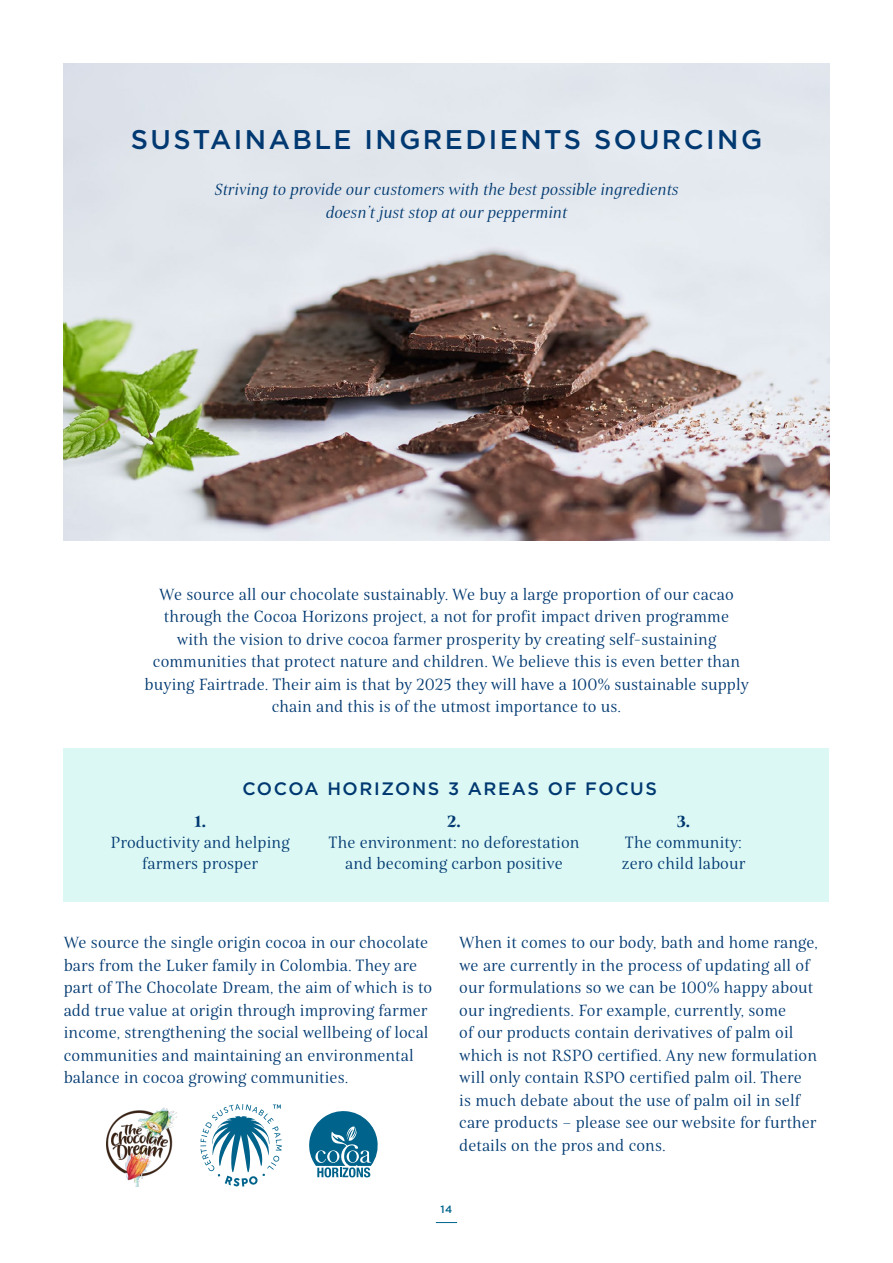
<style>
.page{position:relative;width:893px;height:1263px;background:#fff}
.page>*{position:absolute;margin:0;border:0;box-sizing:border-box;transform-origin:0 0}
.t1{font:500 27px "Gotham";letter-spacing:.09em;color:#003971}
.t2{font:500 18px "Gotham";letter-spacing:.09em;color:#003971}
.t3{font:16.5px/22.5px "Belda Nor Boo";letter-spacing:.005em;color:#003971;text-align:center}
.t4{font:16.5px/22.5px "Belda Nor Boo It";letter-spacing:.005em;color:#003971;text-align:center}
.t5{font:16.5px "Belda Nor Bla";color:#003971}
.t6{font:500 10.5px "Gotham";color:#00638b}
</style>
<div class="page">
<img style="left:64px;top:64px;width:765px;height:476px">
<div style="left:64px;top:748px;width:765px;height:153px;background:#dcf8f4"></div>
<img style="left:106px;top:1107px;width:71px;height:80px">
<svg style="left:309px;top:1111px;width:69px;height:66px"></svg>
<svg style="left:200px;top:1104px;width:82px;height:82px"></svg>
<svg style="left:436px;top:1222px;width:21px;height:1px"></svg>
<h1 class="t1" style="left:131px;top:122px;width:633px">SUSTAINABLE INGREDIENTS SOURCING</h1>
<p class="t4" style="left:214px;top:178px;width:466px">Striving to provide our customers with the best possible ingredients doesn’t just stop at our peppermint</p>
<p class="t3" style="left:145px;top:583px;width:606px">We source all our chocolate sustainably. We buy a large proportion of our cacao through the Cocoa Horizons project, a not for profit impact driven programme<br>with the vision to drive cocoa farmer prosperity by creating self-sustaining communities that protect nature and children. We believe this is even better than buying Fairtrade. Their aim is that by 2025 they will have a 100% sustainable supply chain and this is of the utmost importance to us.</p>
<p class="t2" style="left:242px;top:777px;width:416px">COCOA HORIZONS 3 AREAS OF FOCUS</p>
<p class="t5" style="left:194px;top:811px;width:13px">1.</p>
<p class="t3" style="left:111px;top:832px;width:180px;line-height:21px">Productivity and helping farmers prosper</p>
<p class="t5" style="left:447px;top:811px;width:15px">2.</p>
<p class="t3" style="left:329px;top:832px;width:252px;line-height:21px">The environment: no deforestation and becoming carbon positive</p>
<p class="t5" style="left:677px;top:811px;width:15px">3.</p>
<p class="t3" style="left:622px;top:832px;width:125px;line-height:21px;text-align:left">The community: zero child labour</p>
<p class="t3" style="left:64px;top:931px;width:370px;text-align:left">We source the single origin cocoa in our chocolate bars from the Luker family in Colombia. They are part of The Chocolate Dream, the aim of which is to add true value at origin through improving farmer income, strengthening the social wellbeing of local communities and maintaining an environmental balance in cocoa growing communities.</p>
<p class="t3" style="left:459px;top:931px;width:360px;text-align:left">When it comes to our body, bath and home range, we are currently in the process of updating all of our formulations so we can be 100% happy about our ingredients. For example, currently, some<br>of our products contain derivatives of palm oil which is not RSPO certified. Any new formulation will only contain RSPO certified palm oil. There is much debate about the use of palm oil in self care products – please see our website for further details on the pros and cons.</p>
<p class="t6" style="left:441px;top:1203px;width:13px">14</p>
</div>
